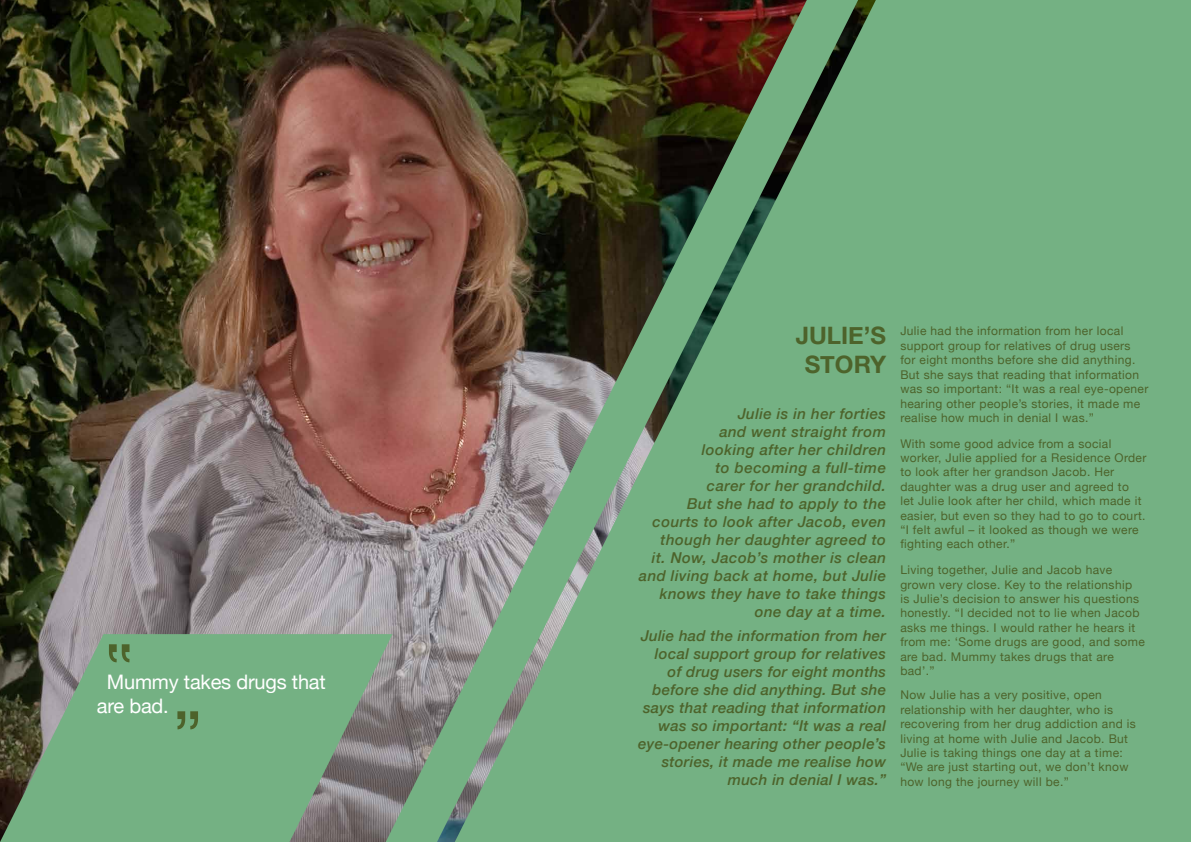
<style>
.page{position:relative;width:1191px;height:842px;background:#fff}
.page>*{position:absolute;margin:0;border:0;box-sizing:border-box;transform-origin:0 0}
.t1{font:700 24px/28.8px "Helvetica Neue";color:#4d632b;text-align:center}
.t2{font:20px/24px "Helvetica Neue";letter-spacing:-.01em;color:#fff}
.t3{font:italic 500 15px/18px "Helvetica Neue";letter-spacing:.03em;color:#4d632b;text-align:right}
.t4{font:12px/14.4px "Helvetica Neue";letter-spacing:.03em;color:#4d632b}
</style>
<div class="page">
<img style="left:0;top:0;width:386px;height:634px">
<svg style="left:0;top:634px;width:386px;height:208px;background:#729e7a"></svg>
<div style="left:858px;top:0;width:333px;height:842px;background:#74b183"></div>
<img style="left:386px;top:0;width:472px;height:842px">
<svg style="left:109px;top:644px;width:20px;height:18px"></svg>
<svg style="left:177px;top:711px;width:21px;height:18px"></svg>
<h2 class="t2" style="left:97px;top:671px;width:230px;text-indent:10px">Mummy takes drugs that are bad.</h2>
<h1 class="t1" style="left:796px;top:322px;width:92px">JULIE’S<br>STO RY</h1>
<p class="t3" style="left:639px;top:404px;width:249px">Julie is in her forties<br>and went straight from<br>looking after her children<br>to becoming a full-time<br>carer for her grandchild.<br>But she had to apply to the courts to look after Jacob, even though her daughter agreed to<br>it. Now, Jacob’s mother is clean and living back at home, but Julie knows they have to take things one day at a time.</p>
<p class="t3" style="left:638px;top:626px;width:249px">Julie had the information from her local support group for relatives of drug users for eight months before she did anything. But she says that reading that information was so important: “It was a real eye-opener hearing other people’s stories, it made me realise how much in denial I was.”</p>
<p class="t4" style="left:900px;top:325px;width:250px">Julie had the information from her local support group for relatives of drug users for eight months before she did anything.<br>But she says that reading that information was so important: “It was a real eye-opener hearing other people’s stories, it made me realise how much in denial I was.”</p>
<p class="t4" style="left:900px;top:437px;width:248px">With some good advice from a social worker, Julie applied for a Residence Order to look after her grandson Jacob. Her daughter was a drug user and agreed to<br>let Julie look after her child, which made it easier, but even so they had to go to court. “I felt awful – it looked as though we were fighting each other.”</p>
<p class="t4" style="left:900px;top:563px;width:246px">Living together, Julie and Jacob have grown very close. Key to the relationship<br>is Julie’s decision to answer his questions honestly. “I decided not to lie when Jacob asks me things. I would rather he hears it from me: ‘Some drugs are good, and some are bad. Mummy takes drugs that are bad’.”</p>
<p class="t4" style="left:900px;top:688px;width:237px">Now Julie has a very positive, open relationship with her daughter, who is recovering from her drug addiction and is living at home with Julie and Jacob. But Julie is taking things one day at a time: “We are just starting out, we don’t know how long the journey will be.”</p>
</div>
